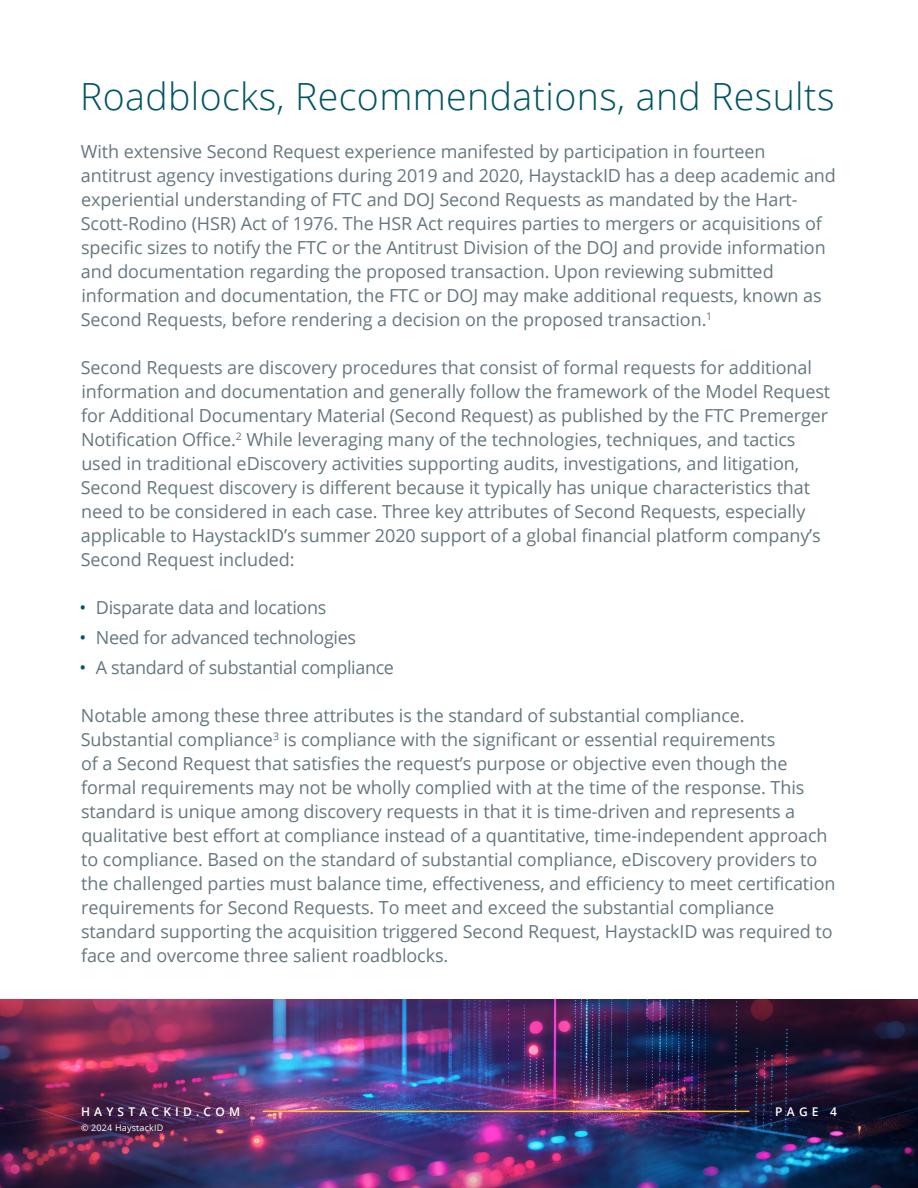
<style>
.page{position:relative;width:918px;height:1188px;background:#fff}
.page>*{position:absolute;margin:0;border:0;box-sizing:border-box;transform-origin:0 0}
.t1{font:300 37.5px "Open Sans";letter-spacing:.01em;color:#005565}
.t2{font:18px/24px "Open Sans";letter-spacing:-.005em;color:#65777e}
.t3{font:600 12px "Open Sans";letter-spacing:.35em;color:#fff}
.t4{font:9px "Open Sans";letter-spacing:.02em;color:#fff}
.s1{color:#005565}
</style>
<div class="page">
<img style="left:0;top:999px;width:918px;height:189px">
<hr style="left:263px;top:1111px;width:486px;height:1px;background:#fdc82f">
<h1 class="t1" style="left:80px;top:70px;width:756px">Roadblocks, Recommendations, and Results</h1>
<p class="t2" style="left:81px;top:139px;width:757px">With extensive Second Request experience manifested by participation in fourteen antitrust agency investigations during 2019 and 2020, HaystackID has a deep academic and experiential understanding of FTC and DOJ Second Requests as mandated by the Hart-Scott-Rodino (HSR) Act of 1976. The HSR Act requires parties to mergers or acquisitions of specific sizes to notify the FTC or the Antitrust Division of the DOJ and provide information and documentation regarding the proposed transaction. Upon reviewing submitted information and documentation, the FTC or DOJ may make additional requests, known as Second Requests, before rendering a decision on the proposed transaction.<sup>1</sup></p>
<p class="t2" style="left:81px;top:355px;width:751px">Second Requests are discovery procedures that consist of formal requests for additional information and documentation and generally follow the framework of the Model Request for Additional Documentary Material (Second Request) as published by the FTC Premerger Notification Office.<sup>2</sup> While leveraging many of the technologies, techniques, and tactics used in traditional eDiscovery activities supporting audits, investigations, and litigation, Second Request discovery is different because it typically has unique characteristics that need to be considered in each case. Three key attributes of Second Requests, especially applicable to HaystackID’s summer 2020 support of a global financial platform company’s Second Request included:</p>
<p class="t2" style="left:80px;top:595px;width:248px"><span class="s1">•</span> Disparate data and locations</p>
<p class="t2" style="left:80px;top:625px;width:278px"><span class="s1">•</span> Need for advanced technologies</p>
<p class="t2" style="left:80px;top:655px;width:316px"><span class="s1">•</span> A standard of substantial compliance</p>
<p class="t2" style="left:81px;top:703px;width:756px">Notable among these three attributes is the standard of substantial compliance.<br>Substantial compliance<sup>3</sup> is compliance with the significant or essential requirements<br>of a Second Request that satisfies the request’s purpose or objective even though the formal requirements may not be wholly complied with at the time of the response. This standard is unique among discovery requests in that it is time-driven and represents a qualitative best effort at compliance instead of a quantitative, time-independent approach to compliance. Based on the standard of substantial compliance, eDiscovery providers to the challenged parties must balance time, effectiveness, and efficiency to meet certification requirements for Second Requests. To meet and exceed the substantial compliance standard supporting the acquisition triggered Second Request, HaystackID was required to face and overcome three salient roadblocks.</p>
<p class="t3" style="left:81px;top:1104px;width:161px">HAYSTACKID.COM</p>
<p class="t3" style="left:775px;top:1104px;width:63px">PAGE 4</p>
<p class="t4" style="left:81px;top:1122px;width:84px">© 2024 HaystackID</p>
</div>
